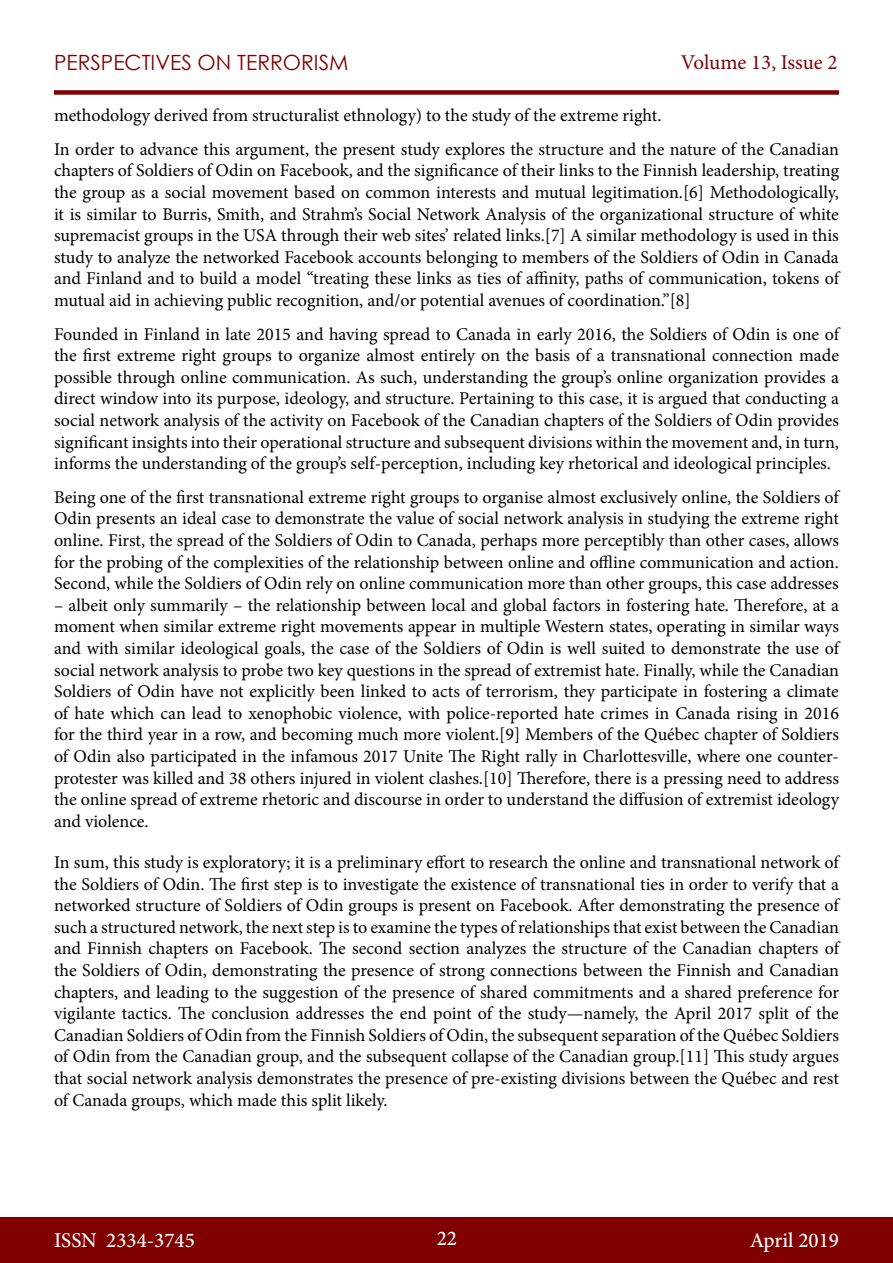
<style>
.page{position:relative;width:893px;height:1263px;background:#fff}
.page>*{position:absolute;margin:0;border:0;box-sizing:border-box;transform-origin:0 0}
.t1{font:500 21px "Minion Pro";color:#fff}
.t2{font:21px "Century Gothic";color:#800000}
.t3{font:21px "Minion Pro";letter-spacing:-.005em;color:#800000}
.t4{font:18px/21.6px "Minion Pro";color:#000;text-align:justify}
</style>
<div class="page">
<div style="left:0;top:1217px;width:893px;height:46px;background:#800000"></div>
<div style="left:54px;top:90px;width:785px;height:5px;background:#800000"></div>
<p class="t2" style="left:54px;top:47px;width:296px">PERSPECTIVES ON TERRORISM</p>
<p class="t3" style="left:681px;top:48px;width:158px">Volume 13, Issue 2</p>
<p class="t4" style="left:54px;top:99px;width:786px;line-height:33.6px">methodology derived from structuralist ethnology) to the study of the extreme right.<br>In order to advance this argument, the present study explores the structure and the nature of the Canadian</p>
<p class="t4" style="left:54px;top:160px;width:787px">chapters of Soldiers of Odin on Facebook, and the significance of their links to the Finnish leadership, treating the group as a social movement based on common interests and mutual legitimation.[6] Methodologically, it is similar to Burris, Smith, and Strahm’s Social Network Analysis of the organizational structure of white supremacist groups in the USA through their web sites’ related links.[7] A similar methodology is used in this study to analyze the networked Facebook accounts belonging to members of the Soldiers of Odin in Canada and Finland and to build a model “treating these links as ties of affinity, paths of communication, tokens of mutual aid in achieving public recognition, and/or potential avenues of coordination.”[8]</p>
<p class="t4" style="left:54px;top:323px;width:786px">Founded in Finland in late 2015 and having spread to Canada in early 2016, the Soldiers of Odin is one of the first extreme right groups to organize almost entirely on the basis of a transnational connection made possible through online communication. As such, understanding the group’s online organization provides a direct window into its purpose, ideology, and structure. Pertaining to this case, it is argued that conducting a social network analysis of the activity on Facebook of the Canadian chapters of the Soldiers of Odin provides significant insights into their operational structure and subsequent divisions within the movement and, in turn, informs the understanding of the group’s self-perception, including key rhetorical and ideological principles.</p>
<p class="t4" style="left:54px;top:486px;width:786px">Being one of the first transnational extreme right groups to organise almost exclusively online, the Soldiers of Odin presents an ideal case to demonstrate the value of social network analysis in studying the extreme right online. First, the spread of the Soldiers of Odin to Canada, perhaps more perceptibly than other cases, allows for the probing of the complexities of the relationship between online and offline communication and action.<br>Second, while the Soldiers of Odin rely on online communication more than other groups, this case addresses</p>
<p class="t4" style="left:54px;top:594px;width:787px">– albeit only summarily – the relationship between local and global factors in fostering hate. Therefore, at a moment when similar extreme right movements appear in multiple Western states, operating in similar ways and with similar ideological goals, the case of the Soldiers of Odin is well suited to demonstrate the use of social network analysis to probe two key questions in the spread of extremist hate. Finally, while the Canadian Soldiers of Odin have not explicitly been linked to acts of terrorism, they participate in fostering a climate of hate which can lead to xenophobic violence, with police-reported hate crimes in Canada rising in 2016 for the third year in a row, and becoming much more violent.[9] Members of the Québec chapter of Soldiers of Odin also participated in the infamous 2017 Unite The Right rally in Charlottesville, where one counter&shy;protester was killed and 38 others injured in violent clashes.[10] Therefore, there is a pressing need to address the online spread of extreme rhetoric and discourse in order to understand the diffusion of extremist ideology and violence.</p>
<p class="t4" style="left:54px;top:851px;width:786px">In sum, this study is exploratory; it is a preliminary effort to research the online and transnational network of the Soldiers of Odin. The first step is to investigate the existence of transnational ties in order to verify that a networked structure of Soldiers of Odin groups is present on Facebook. After demonstrating the presence of such a structured network, the next step is to examine the types of relationships that exist between the Canadian and Finnish chapters on Facebook. The second section analyzes the structure of the Canadian chapters of the Soldiers of Odin, demonstrating the presence of strong connections between the Finnish and Canadian chapters, and leading to the suggestion of the presence of shared commitments and a shared preference for vigilante tactics. The conclusion addresses the end point of the study—namely, the April 2017 split of the Canadian Soldiers of Odin from the Finnish Soldiers of Odin, the subsequent separation of the Québec Soldiers of Odin from the Canadian group, and the subsequent collapse of the Canadian group.[11] This study argues that social network analysis demonstrates the presence of pre-existing divisions between the Québec and rest of Canada groups, which made this split likely.</p>
<p class="t1" style="left:54px;top:1226px;width:142px">ISSN 2334-3745</p>
<p class="t1" style="left:437px;top:1224px;width:22px">22</p>
<p class="t1" style="left:750px;top:1226px;width:91px">April 2019</p>
</div>
